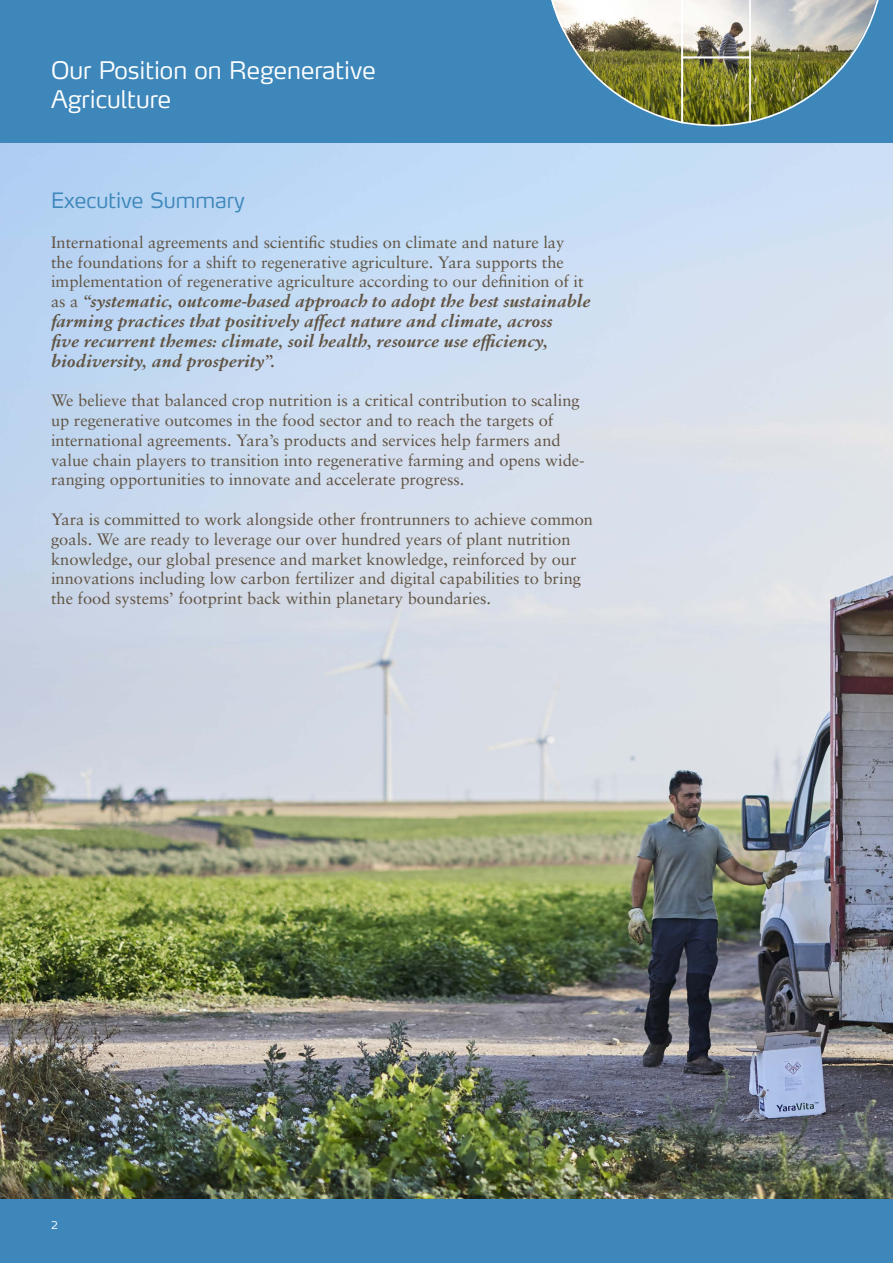
<style>
.page{position:relative;width:893px;height:1263px;background:#fff}
.page>*{position:absolute;margin:0;border:0;box-sizing:border-box;transform-origin:0 0}
.t1{font:300 24px/28.8px "Yara Max LF";color:#fff}
.t2{font:300 21px "Yara Max LF";color:#3e87bb}
.t3{font:16.5px/19.8px "Sabon LT Pro";color:#615444}
.t4{font:italic 700 16.5px/19.8px "Sabone Text";color:#615444}
.t5{font:300 10.5px "Yara Max LF";color:#fff}
.s1{font-family:"Sabone Text";font-weight:700;font-style:italic}
</style>
<div class="page">
<img style="left:0;top:142px;width:893px;height:1057px">
<div style="left:0;top:0;width:893px;height:142px;background:#3e87bb"></div>
<img style="left:551px;top:0;width:328px;height:127px">
<div style="left:0;top:1199px;width:893px;height:64px;background:#3e87bb"></div>
<p class="t1" style="left:51px;top:55px;width:326px">Our Position on Regenerative<br>Agriculture</p>
<h3 class="t2" style="left:51px;top:187px;width:195px">Executive Summary</h3>
<p class="t3" style="left:51px;top:232px;width:541px">International agreements and scientifc studies on climate and nature lay<br>the foundations for a shift to regenerative agriculture. Yara supports the implementation of regenerative agriculture according to our defnition of it as a <span class="s1">“systematic, outcome-based approach to adopt the best sustainable</span></p>
<p class="t4" style="left:51px;top:311px;width:503px">farming practices that positively affect nature and climate, across five recurrent themes: climate, soil health, resource use efficiency,</p>
<h4 class="t4" style="left:51px;top:351px;width:226px">biodiversity, and prosperity”.</h4>
<p class="t3" style="left:51px;top:390px;width:535px">We believe that balanced crop nutrition is a critical contribution to scaling up regenerative outcomes in the food sector and to reach the targets of international agreements. Yara’s products and services help farmers and value chain players to transition into regenerative farming and opens wide&shy;ranging opportunities to innovate and accelerate progress.</p>
<p class="t3" style="left:51px;top:509px;width:544px">Yara is committed to work alongside other frontrunners to achieve common goals. We are ready to leverage our over hundred years of plant nutrition knowledge, our global presence and market knowledge, reinforced by our innovations including low carbon fertilizer and digital capabilities to bring the food systems’ footprint back within planetary boundaries.</p>
<p class="t5" style="left:51px;top:1218px;width:8px">2</p>
</div>
